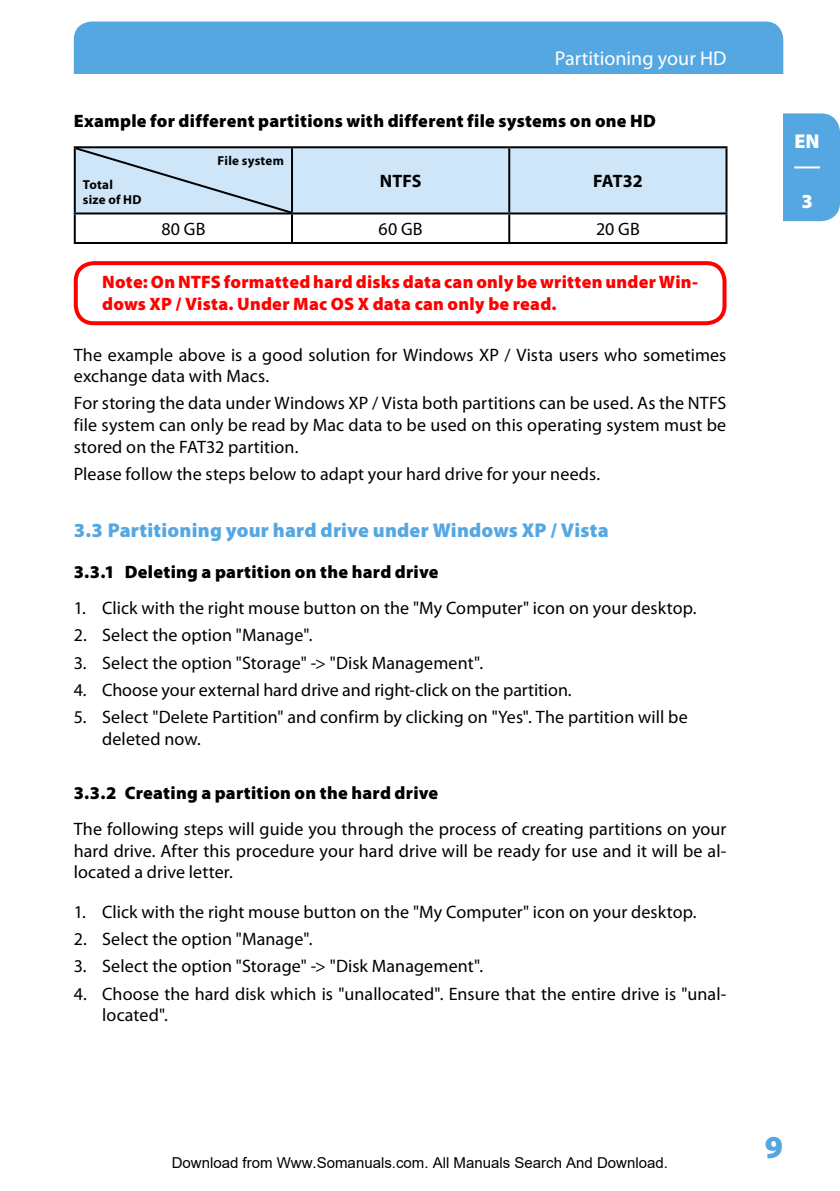
<style>
.page{position:relative;width:840px;height:1191px;background:#fff}
.page>*{position:absolute;margin:0;border:0;box-sizing:border-box;transform-origin:0 0}
.t1{font:900 20px "Myriad Pro";letter-spacing:.01em;color:#55a7e2}
.t2{font:20px "Myriad Pro";color:#fff}
.t3{font:900 20px "Myriad Pro";color:#fff}
.t4{font:18px/21.6px "Myriad Pro";letter-spacing:.005em;color:#000}
.t5{font:900 18px "Myriad Pro";letter-spacing:.015em;color:#000}
.t6{font:900 18px/21.6px "Myriad Pro";letter-spacing:.015em;color:#f00}
.t7{font:700 18px "Myriad Pro";letter-spacing:-.005em;color:#000}
.t8{font:15px "Arial";color:#000}
.t9{font:700 13px/15.6px "Myriad Pro";letter-spacing:.02em;color:#000}
</style>
<div class="page">
<div style="left:74px;top:22px;width:708px;height:52px;background:#55a7e2"></div>
<div style="left:783px;top:113px;width:56px;height:108px;background:#55a7e2"></div>
<hr style="left:793px;top:166px;width:26px;height:2px;background:#fff">
<div style="left:293px;top:148px;width:432px;height:64px;background:#cfe5f8"></div>
<hr style="left:74px;top:146px;width:218px;height:2px;background:#000">
<hr style="left:74px;top:148px;width:2px;height:64px;background:#000">
<hr style="left:292px;top:146px;width:217px;height:2px;background:#000">
<hr style="left:291px;top:148px;width:2px;height:64px;background:#000">
<hr style="left:509px;top:146px;width:218px;height:2px;background:#000">
<hr style="left:508px;top:148px;width:2px;height:64px;background:#000">
<hr style="left:725px;top:148px;width:2px;height:64px;background:#000">
<hr style="left:74px;top:212px;width:218px;height:2px;background:#000">
<hr style="left:74px;top:214px;width:2px;height:28px;background:#000">
<hr style="left:292px;top:212px;width:217px;height:2px;background:#000">
<hr style="left:291px;top:214px;width:2px;height:28px;background:#000">
<hr style="left:509px;top:212px;width:218px;height:2px;background:#000">
<hr style="left:508px;top:214px;width:2px;height:28px;background:#000">
<hr style="left:725px;top:214px;width:2px;height:28px;background:#000">
<hr style="left:74px;top:242px;width:653px;height:2px;background:#000">
<div style="left:76px;top:148px;width:215px;height:64px;background:#cfe5f8"></div>
<div style="left:74px;top:261px;width:652px;height:64px;border:4px solid #f00;border-radius:18px"></div>
<p class="t2" style="left:554px;top:46px;width:173px">Partitioning your HD</p>
<p class="t5" style="left:74px;top:109px;width:583px">Example for different partitions with different file systems on one HD</p>
<p class="t9" style="left:217px;top:152px;width:68px">File system</p>
<p class="t9" style="left:83px;top:176px;width:60px">Total<br>size of HD</p>
<p class="t7" style="left:379px;top:169px;width:43px">NTFS</p>
<p class="t7" style="left:592px;top:169px;width:51px">FAT32</p>
<p class="t4" style="left:161px;top:218px;width:46px">80 GB</p>
<p class="t4" style="left:378px;top:218px;width:46px">60 GB</p>
<p class="t4" style="left:595px;top:218px;width:45px">20 GB</p>
<p class="t6" style="left:102px;top:271px;width:597px">Note: On NTFS formatted hard disks data can only be written under Win&shy;dows XP / Vista. Under Mac OS X data can only be read.</p>
<p class="t4" style="left:74px;top:343px;width:653px">The example above is a good solution for Windows XP / Vista users who sometimes exchange data with Macs.</p>
<p class="t4" style="left:74px;top:392px;width:653px;text-align:justify">For storing the data under Windows XP / Vista both partitions can be used. As the NTFS file system can only be read by Mac data to be used on this operating system must be stored on the FAT32 partition.</p>
<p class="t4" style="left:74px;top:463px;width:527px">Please follow the steps below to adapt your hard drive for your needs.</p>
<p class="t1" style="left:74px;top:517px;width:536px">3.3 Partitioning your hard drive under Windows XP / Vista</p>
<p class="t5" style="left:74px;top:560px;width:366px">3.3.1 Deleting a partition on the hard drive</p>
<p class="t4" style="left:74px;top:597px;width:624px">1. Click with the right mouse button on the "My Computer" icon on your desktop.</p>
<p class="t4" style="left:74px;top:624px;width:240px">2. Select the option "Manage".</p>
<p class="t4" style="left:74px;top:651px;width:411px">3. Select the option "Storage" -&gt; "Disk Management".</p>
<p class="t4" style="left:74px;top:679px;width:499px">4. Choose your external hard drive and right-click on the partition.</p>
<p class="t4" style="left:102px;top:706px;width:586px;text-indent:-28px">5. Select "Delete Partition" and confirm by clicking on "Yes". The partition will be deleted now.</p>
<p class="t5" style="left:74px;top:781px;width:366px">3.3.2 Creating a partition on the hard drive</p>
<p class="t4" style="left:74px;top:818px;width:653px;text-align:justify">The following steps will guide you through the process of creating partitions on your hard drive. After this procedure your hard drive will be ready for use and it will be al&shy;located a drive letter.</p>
<p class="t4" style="left:74px;top:900px;width:624px">1. Click with the right mouse button on the "My Computer" icon on your desktop.</p>
<p class="t4" style="left:74px;top:927px;width:240px">2. Select the option "Manage".</p>
<p class="t4" style="left:74px;top:955px;width:411px">3. Select the option "Storage" -&gt; "Disk Management".</p>
<p class="t4" style="left:102px;top:982px;width:625px;text-indent:-28px">4. Choose the hard disk which is "unallocated". Ensure that the entire drive is "unal&shy;located".</p>
<p class="t8" style="left:172px;top:1154px;width:497px">Download from Www.Somanuals.com. All Manuals Search And Download.</p>
<p class="t3" style="left:794px;top:128px;width:27px">EN</p>
<p class="t3" style="left:800px;top:188px;width:11px">3</p>
</div>
